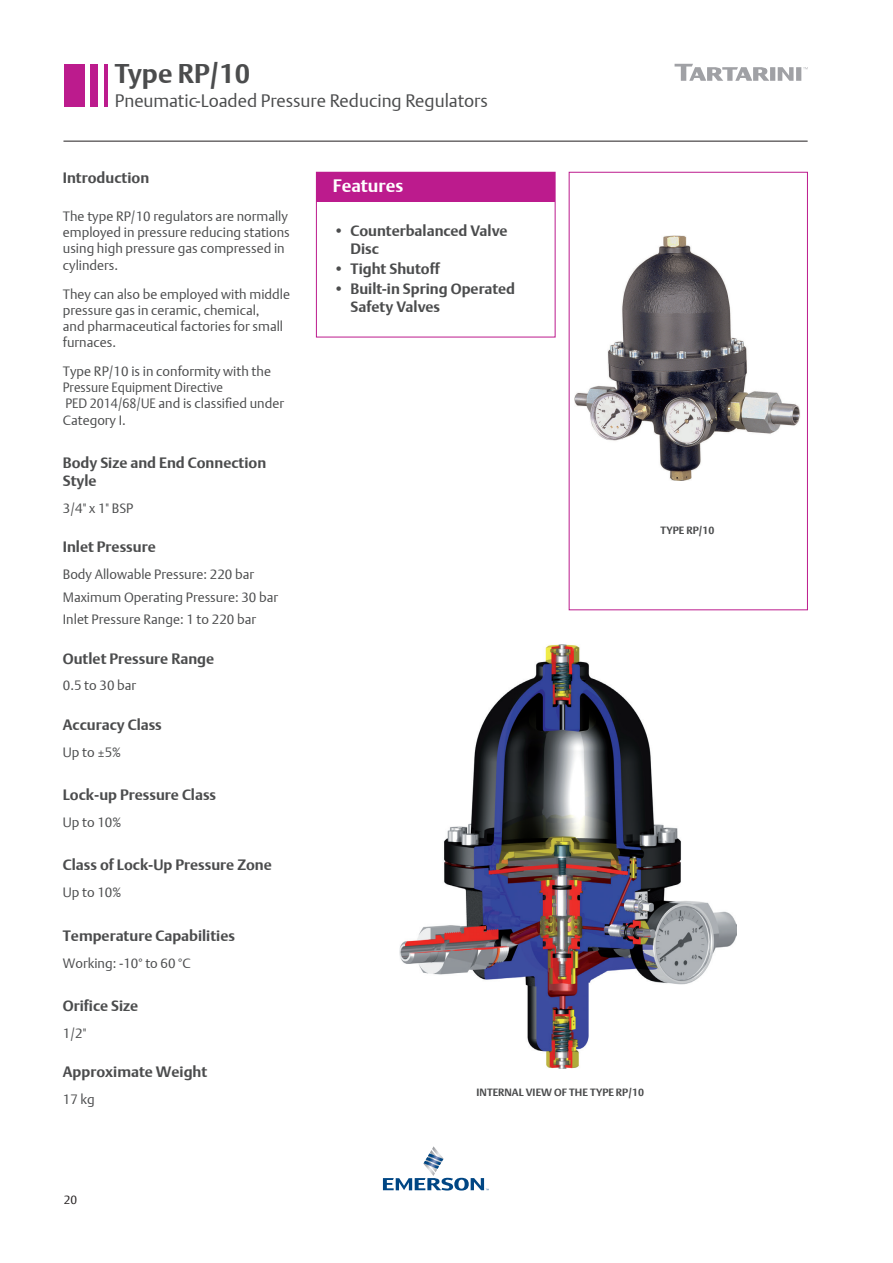
<style>
.page{position:relative;width:893px;height:1263px;background:#fff}
.page>*{position:absolute;margin:0;border:0;box-sizing:border-box;transform-origin:0 0}
.t1{font:700 27px "DTL Argo T";color:#4b4c4d}
.t2{font:18px "DTL Argo T Light";color:#4b4c4d}
.t3{font:700 18px "DTL Argo T";color:#fff}
.t4{font:700 15px/18px "DTL Argo T";color:#4b4c4d}
.t5{font:13.5px/16.2px "DTL Argo T Light";color:#4b4c4d}
.t6{font:12px "DTL Argo T Light";color:#231f20}
.t7{font:700 10.5px "DTL Argo T";color:#4b4c4d}
</style>
<div class="page">
<hr style="left:63px;top:141px;width:745px;height:1px;background:#231f20">
<svg style="left:383px;top:1146px;width:106px;height:44px"></svg>
<svg style="left:675px;top:64px;width:133px;height:17px"></svg>
<img style="left:399px;top:644px;width:338px;height:424px">
<div style="left:316px;top:172px;width:239px;height:30px;background:#bc1b8d"></div>
<div style="left:316px;top:172px;width:239px;height:165px;border:1px solid #bc1b8d"></div>
<div style="left:569px;top:172px;width:239px;height:438px;border:1px solid #bc1b8d"></div>
<img style="left:574px;top:235px;width:226px;height:246px">
<div style="left:64px;top:64px;width:21px;height:43px;background:#bc1b8d"></div>
<div style="left:90px;top:64px;width:8px;height:43px;background:#bc1b8d"></div>
<hr style="left:104px;top:64px;width:4px;height:43px;background:#bc1b8d">
<h1 class="t1" style="left:115px;top:57px;width:137px">Type RP/10</h1>
<h2 class="t2" style="left:115px;top:90px;width:375px">Pneumatic-Loaded Pressure Reducing Regulators</h2>
<p class="t4" style="left:63px;top:169px;width:88px">Introduction</p>
<p class="t5" style="left:63px;top:208px;width:228px">The type RP/10 regulators are normally employed in pressure reducing stations using high pressure gas compressed in cylinders.</p>
<p class="t5" style="left:63px;top:285px;width:229px">They can also be employed with middle pressure gas in ceramic, chemical,<br>and pharmaceutical factories for small furnaces.</p>
<p class="t5" style="left:63px;top:363px;width:223px">Type RP/10 is in conformity with the<br>Pressure Equipment Directive<br>PED 2014/68/UE and is classified under<br>Category I.</p>
<p class="t4" style="left:63px;top:454px;width:205px">Body Size and End Connection<br>Style</p>
<p class="t5" style="left:63px;top:500px;width:72px">3/4" x 1" BSP</p>
<p class="t4" style="left:63px;top:538px;width:94px">Inlet Pressure</p>
<p class="t5" style="left:63px;top:563px;width:217px;line-height:22.5px">Body Allowable Pressure: 220 bar<br>Maximum Operating Pressure: 30 bar<br>Inlet Pressure Range: 1 to 220 bar</p>
<p class="t4" style="left:63px;top:649px;width:153px">Outlet Pressure Range</p>
<p class="t5" style="left:63px;top:677px;width:75px">0.5 to 30 bar</p>
<p class="t4" style="left:63px;top:715px;width:101px">Accuracy Class</p>
<p class="t5" style="left:63px;top:743px;width:60px">Up to ±5%</p>
<p class="t4" style="left:63px;top:786px;width:155px">Lock-up Pressure Class</p>
<p class="t5" style="left:63px;top:814px;width:60px">Up to 10%</p>
<p class="t4" style="left:63px;top:856px;width:210px">Class of Lock-Up Pressure Zone</p>
<p class="t5" style="left:63px;top:884px;width:60px">Up to 10%</p>
<p class="t4" style="left:63px;top:926px;width:174px">Temperature Capabilities</p>
<p class="t5" style="left:63px;top:954px;width:129px">Working: -10° to 60 °C</p>
<p class="t4" style="left:63px;top:997px;width:77px">Orifice Size</p>
<p class="t5" style="left:63px;top:1025px;width:25px">1/2"</p>
<p class="t4" style="left:63px;top:1063px;width:146px">Approximate Weight</p>
<p class="t5" style="left:63px;top:1091px;width:34px">17 kg</p>
<h2 class="t3" style="left:333px;top:175px;width:72px">Features</h2>
<p class="t4" style="left:351px;top:222px;width:158px;text-indent:-17px">• Counterbalanced Valve<br>Disc</p>
<p class="t4" style="left:333px;top:260px;width:108px">• Tight Shutoff</p>
<p class="t4" style="left:351px;top:280px;width:166px;text-indent:-17px">• Built-in Spring Operated<br>Safety Valves</p>
<p class="t7" style="left:660px;top:524px;width:55px">TYPE RP/10</p>
<p class="t7" style="left:477px;top:1086px;width:169px">INTERNAL VIEW OF THE TYPE RP/10</p>
<p class="t6" style="left:64px;top:1192px;width:15px">20</p>
</div>
